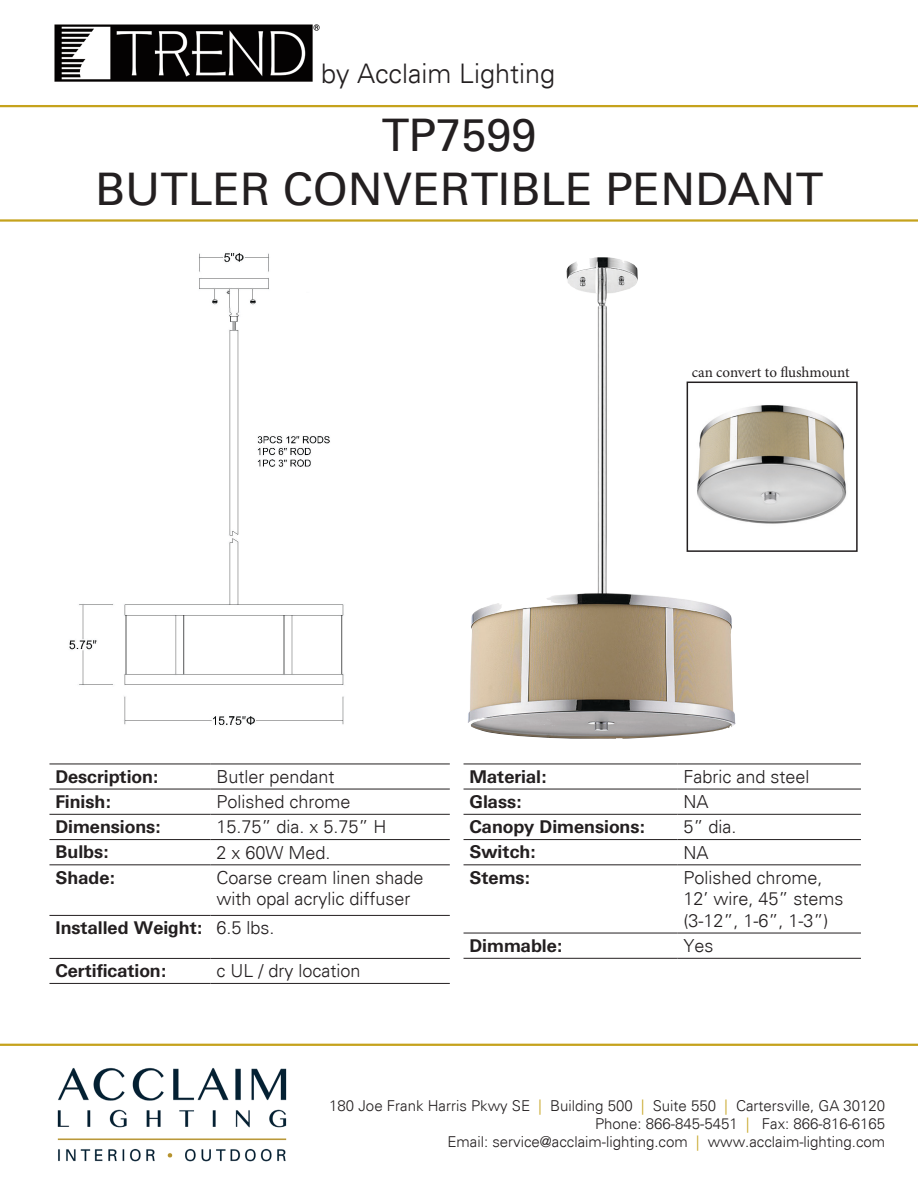
<style>
.page{position:relative;width:918px;height:1188px;background:#fff}
.page>*{position:absolute;margin:0;border:0;box-sizing:border-box;transform-origin:0 0}
.t1{font:45px "Univers";color:#231f20}
.t2{font:300 27px "Univers";color:#231f20}
.t3{font:300 18px/21.6px "Univers";color:#231f20}
.t4{font:700 18px "Univers BQ";color:#231f20}
.t5{font:300 15px "Univers";color:#231f20}
.t6{font:15px "Minion Pro";letter-spacing:-.005em;color:#231f20}
.s1{color:#c5a21c}
</style>
<div class="page">
<img style="left:57px;top:1067px;width:230px;height:95px">
<hr style="left:0;top:105px;width:918px;height:2px;background:#c5a21c">
<hr style="left:0;top:219px;width:918px;height:3px;background:#c5a21c">
<hr style="left:0;top:1044px;width:918px;height:2px;background:#c5a21c">
<hr style="left:49px;top:764px;width:161px;height:1px;background:#231f20">
<hr style="left:210px;top:764px;width:240px;height:1px;background:#231f20">
<hr style="left:49px;top:789px;width:161px;height:1px;background:#231f20">
<hr style="left:210px;top:789px;width:240px;height:1px;background:#231f20">
<hr style="left:49px;top:814px;width:161px;height:1px;background:#231f20">
<hr style="left:210px;top:814px;width:240px;height:1px;background:#231f20">
<hr style="left:49px;top:839px;width:161px;height:1px;background:#231f20">
<hr style="left:210px;top:839px;width:240px;height:1px;background:#231f20">
<hr style="left:49px;top:864px;width:161px;height:1px;background:#231f20">
<hr style="left:210px;top:864px;width:240px;height:1px;background:#231f20">
<hr style="left:49px;top:915px;width:161px;height:1px;background:#231f20">
<hr style="left:210px;top:915px;width:240px;height:1px;background:#231f20">
<hr style="left:49px;top:958px;width:161px;height:1px;background:#231f20">
<hr style="left:210px;top:958px;width:240px;height:1px;background:#231f20">
<hr style="left:49px;top:983px;width:161px;height:1px;background:#231f20">
<hr style="left:210px;top:983px;width:240px;height:1px;background:#231f20">
<hr style="left:464px;top:764px;width:213px;height:1px;background:#231f20">
<hr style="left:677px;top:764px;width:184px;height:1px;background:#231f20">
<hr style="left:464px;top:789px;width:213px;height:1px;background:#231f20">
<hr style="left:677px;top:789px;width:184px;height:1px;background:#231f20">
<hr style="left:464px;top:814px;width:213px;height:1px;background:#231f20">
<hr style="left:677px;top:814px;width:184px;height:1px;background:#231f20">
<hr style="left:464px;top:839px;width:213px;height:1px;background:#231f20">
<hr style="left:677px;top:839px;width:184px;height:1px;background:#231f20">
<hr style="left:464px;top:864px;width:213px;height:1px;background:#231f20">
<hr style="left:677px;top:864px;width:184px;height:1px;background:#231f20">
<hr style="left:464px;top:933px;width:213px;height:1px;background:#231f20">
<hr style="left:677px;top:933px;width:184px;height:1px;background:#231f20">
<hr style="left:464px;top:958px;width:213px;height:1px;background:#231f20">
<hr style="left:677px;top:958px;width:184px;height:1px;background:#231f20">
<img style="left:468px;top:257px;width:268px;height:482px">
<img style="left:69px;top:253px;width:275px;height:472px">
<div style="left:687px;top:382px;width:171px;height:170px;border:2px solid #231f20"></div>
<img style="left:693px;top:402px;width:154px;height:127px">
<img style="left:54px;top:25px;width:266px;height:56px">
<p class="t2" style="left:321px;top:57px;width:236px">by Acclaim Lighting</p>
<p class="t1" style="left:381px;top:109px;width:157px">TP7599</p>
<p class="t1" style="left:95px;top:163px;width:729px">BUTLER CONVERTIBLE PENDANT</p>
<p class="t6" style="left:692px;top:362px;width:159px">can convert to flushmount</p>
<p class="t4" style="left:55px;top:766px;width:104px">Description:</p>
<p class="t3" style="left:216px;top:766px;width:120px">Butler pendant</p>
<p class="t4" style="left:55px;top:791px;width:57px">Finish:</p>
<p class="t3" style="left:216px;top:791px;width:136px">Polished chrome</p>
<p class="t4" style="left:55px;top:816px;width:106px">Dimensions:</p>
<p class="t3" style="left:216px;top:816px;width:172px">15.75” dia. x 5.75” H</p>
<p class="t4" style="left:55px;top:842px;width:54px">Bulbs:</p>
<p class="t3" style="left:216px;top:841px;width:116px">2 x 60W Med.</p>
<p class="t4" style="left:55px;top:867px;width:61px">Shade:</p>
<p class="t3" style="left:216px;top:867px;width:209px">Coarse cream linen shade with opal acrylic diffuser</p>
<p class="t4" style="left:55px;top:918px;width:148px">Installed Weight:</p>
<p class="t3" style="left:216px;top:917px;width:60px">6.5 lbs.</p>
<p class="t4" style="left:55px;top:961px;width:112px">Certification:</p>
<p class="t3" style="left:216px;top:960px;width:146px">c UL / dry location</p>
<p class="t4" style="left:470px;top:766px;width:78px">Material:</p>
<p class="t3" style="left:683px;top:766px;width:128px">Fabric and steel</p>
<p class="t4" style="left:470px;top:791px;width:53px">Glass:</p>
<p class="t3" style="left:683px;top:791px;width:27px">NA</p>
<p class="t4" style="left:470px;top:816px;width:177px">Canopy Dimensions:</p>
<p class="t3" style="left:683px;top:816px;width:55px">5” dia.</p>
<p class="t4" style="left:470px;top:842px;width:68px">Switch:</p>
<p class="t3" style="left:683px;top:841px;width:27px">NA</p>
<p class="t4" style="left:470px;top:867px;width:62px">Stems:</p>
<p class="t3" style="left:683px;top:867px;width:141px">Polished chrome,</p>
<p class="t3" style="left:683px;top:888px;width:162px">12’ wire, 45” stems</p>
<p class="t3" style="left:683px;top:910px;width:147px">(3-12”, 1-6”, 1-3”)</p>
<p class="t4" style="left:470px;top:935px;width:94px">Dimmable:</p>
<p class="t3" style="left:683px;top:935px;width:32px">Yes</p>
<p class="t5" style="left:329px;top:1097px;width:558px">180 Joe Frank Harris Pkwy SE <span class="s1">|</span> Building 500 <span class="s1">|</span> Suite 550 <span class="s1">|</span> Cartersville, GA 30120</p>
<p class="t5" style="left:595px;top:1115px;width:292px">Phone: 866-845-5451 <span class="s1">|</span> Fax: 866-816-6165</p>
<p class="t5" style="left:447px;top:1133px;width:439px">Email: service@acclaim-lighting.com <span class="s1">|</span> www.acclaim-lighting.com</p>
</div>
